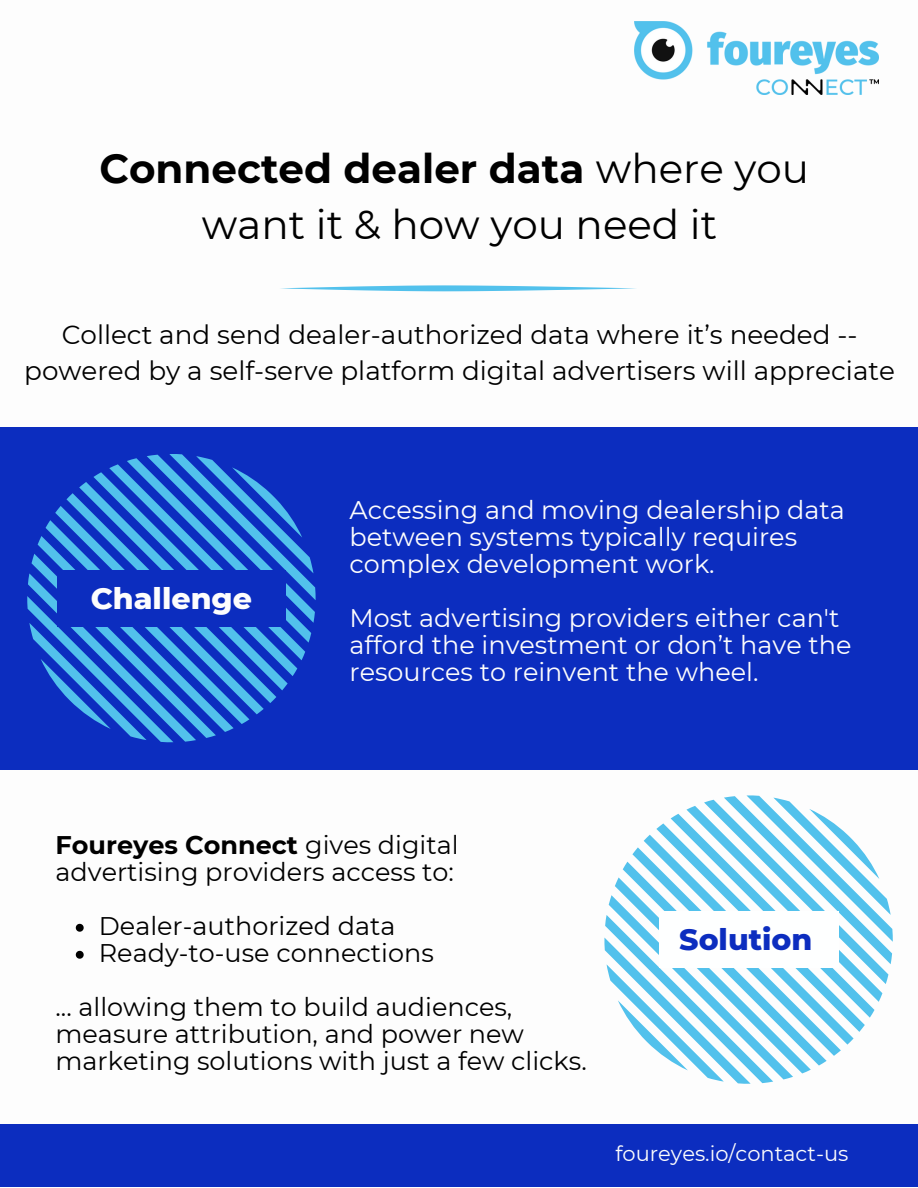
<style>
.page{position:relative;width:918px;height:1188px;background:#fff}
.page>*{position:absolute;margin:0;border:0;box-sizing:border-box;transform-origin:0 0}
.t1{font:40.5px/56.2px "Montserrat";color:#000;text-align:center}
.t2{font:800 30px "Montserrat";color:#fdfdfd}
.t3{font:800 30px "Montserrat";color:#0c2dbf}
.t4{font:26.25px/36px "Montserrat";color:#000;text-align:center}
.t5{font:25.5px/27px "Montserrat";color:#000}
.t6{font:25.5px/27px "Montserrat";color:#fdfdfd}
.t7{font:21px "Montserrat";color:#fdfdfd}
.s1{font-weight:700}
</style>
<div class="page">
<svg style="left:280px;top:285px;width:356px;height:6px"></svg>
<div style="left:1px;top:427px;width:917px;height:343px;background:#0c2dbf"></div>
<div style="left:0;top:1124px;width:918px;height:63px;background:#0c2dbf"></div>
<svg style="left:28px;top:454px;width:288px;height:288px"></svg>
<div style="left:57px;top:570px;width:229px;height:56px;background:#0c2dbf"></div>
<svg style="left:76px;top:924px;width:8px;height:8px"></svg>
<svg style="left:76px;top:951px;width:8px;height:8px"></svg>
<svg style="left:605px;top:796px;width:288px;height:288px"></svg>
<div style="left:659px;top:911px;width:179px;height:57px;background:#feffff"></div>
<img style="left:635px;top:22px;width:244px;height:73px">
<h3 class="t1" style="left:99px;top:140px;width:711px"><span class="s1">Connected dealer data</span> where you want it &amp; how you need it</h3>
<p class="t4" style="left:24px;top:316px;width:872px">Collect and send dealer-authorized data where it’s needed -- powered by a self-serve platform digital advertisers will appreciate</p>
<p class="t2" style="left:91px;top:580px;width:163px">Challenge</p>
<p class="t6" style="left:349px;top:496px;width:497px">Accessing and moving dealership data between systems typically requires complex development work.</p>
<h1 class="t6" style="left:349px;top:604px;width:504px">Most advertising providers either can't afford the investment or don’t have the resources to reinvent the wheel.</h1>
<h3 class="t5" style="left:56px;top:831px;width:405px"><span class="s1">Foureyes Connect</span> gives digital advertising providers access to:</h3>
<h3 class="t5" style="left:99px;top:912px;width:298px">Dealer-authorized data</h3>
<h3 class="t5" style="left:99px;top:939px;width:336px">Ready-to-use connections</h3>
<p class="t5" style="left:56px;top:993px;width:533px">... allowing them to build audiences, measure attribution, and power new marketing solutions with just a few clicks.</p>
<p class="t3" style="left:679px;top:921px;width:135px">Solution</p>
<h2 class="t7" style="left:615px;top:1141px;width:234px">foureyes.io/contact-us</h2>
</div>
